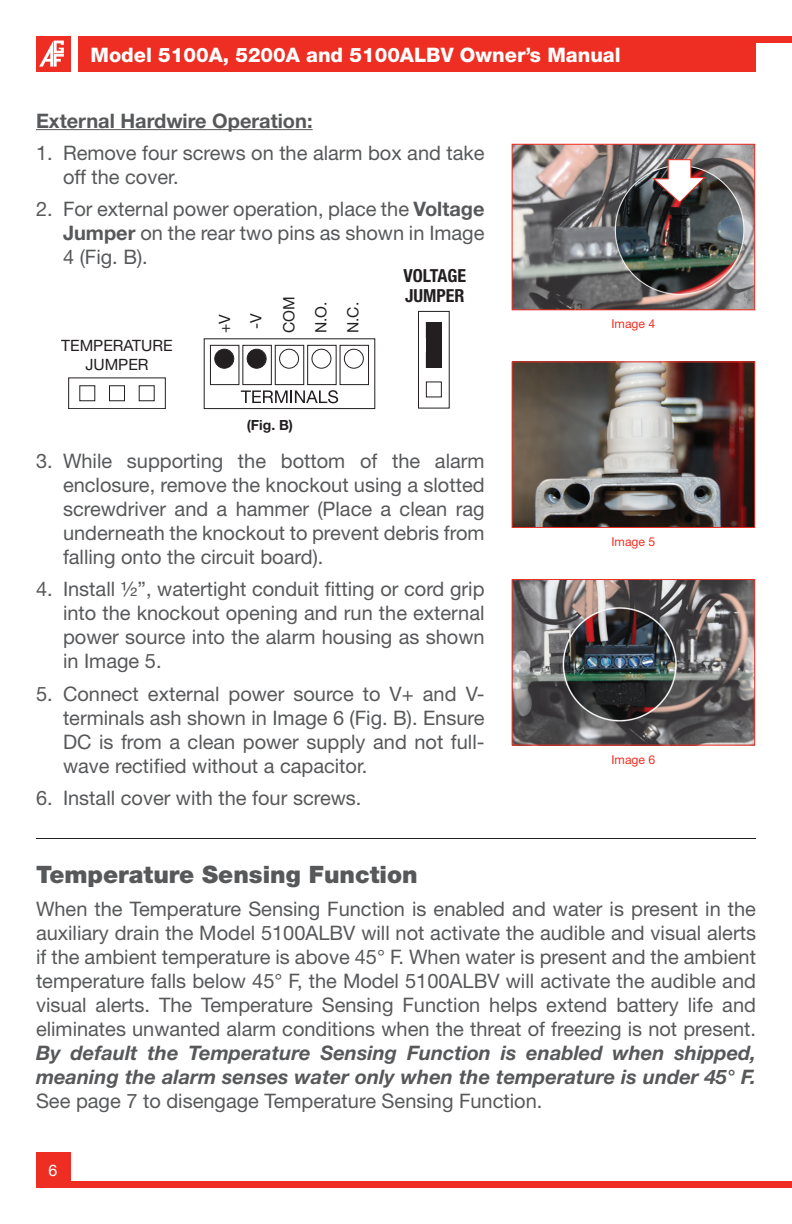
<style>
.page{position:relative;width:792px;height:1224px;background:#fff}
.page>*{position:absolute;margin:0;border:0;box-sizing:border-box;transform-origin:0 0}
.t1{font:900 24px "Helvetica Neue";color:#57585a}
.t2{font:20px/24px "Helvetica Neue";color:#57585a;text-align:justify}
.t3{font:800 20px "Helvetica Neue";color:#fff}
.t4{font:700 20px "Helvetica Neue";color:#57585a}
.t5{font:700 condensed 18px "Helvetica Neue";color:#231f20}
.t6{font:16px "Helvetica Neue";color:#fff}
.t7{font:15.6px/18.8px "Helvetica Neue";color:#231f20}
.t8{font:700 14px "Helvetica Neue";color:#231f20}
.t9{font:12.2px "Helvetica Neue";color:#ee2e22}
.s1{font-weight:700}
.s2{font-weight:700;font-style:italic}
</style>
<div class="page">
<div style="left:36px;top:36px;width:34px;height:36px;background:#ee2e22"></div>
<svg style="left:39px;top:41px;width:25px;height:26px"></svg>
<div style="left:36px;top:1152px;width:34px;height:36px;background:#ee2e22"></div>
<div style="left:79px;top:36px;width:677px;height:36px;background:#ee2e22"></div>
<div style="left:756px;top:36px;width:36px;height:6px;background:#ee2e22"></div>
<div style="left:53px;top:1182px;width:739px;height:6px;background:#ee2e22"></div>
<hr style="left:36px;top:838px;width:720px;height:1px;background:#231f20">
<hr style="left:36px;top:129px;width:277px;height:1px;background:#57585a">
<img style="left:514px;top:146px;width:239px;height:162px">
<div style="left:512px;top:144px;width:243px;height:166px;border:1px solid #ee2e22"></div>
<img style="left:514px;top:363px;width:239px;height:163px">
<div style="left:512px;top:361px;width:243px;height:167px;border:1px solid #ee2e22"></div>
<img style="left:514px;top:581px;width:239px;height:163px">
<div style="left:512px;top:579px;width:243px;height:167px;border:1px solid #ee2e22"></div>
<svg style="left:651px;top:159px;width:56px;height:45px"></svg>
<div style="left:204px;top:339px;width:171px;height:70px;background:#fff;border:1px solid #231f20"></div>
<div style="left:418px;top:311px;width:32px;height:97px;background:#fff;border:1px solid #231f20"></div>
<div style="left:210px;top:345px;width:29px;height:40px;background:#fff;border:1px solid #231f20"></div>
<div style="left:214px;top:349px;width:20px;height:20px;border:1px solid #231f20;border-radius:50%"></div>
<div style="left:243px;top:345px;width:29px;height:40px;background:#fff;border:1px solid #231f20"></div>
<div style="left:247px;top:349px;width:19px;height:20px;border:1px solid #231f20;border-radius:50%"></div>
<div style="left:275px;top:345px;width:29px;height:40px;background:#fff;border:1px solid #231f20"></div>
<div style="left:279px;top:349px;width:20px;height:20px;border:1px solid #231f20;border-radius:50%"></div>
<div style="left:307px;top:345px;width:29px;height:40px;background:#fff;border:1px solid #231f20"></div>
<div style="left:312px;top:349px;width:19px;height:20px;border:1px solid #231f20;border-radius:50%"></div>
<div style="left:340px;top:345px;width:29px;height:40px;background:#fff;border:1px solid #231f20"></div>
<div style="left:344px;top:349px;width:20px;height:20px;border:1px solid #231f20;border-radius:50%"></div>
<svg style="left:241px;top:390px;width:97px;height:13px"></svg>
<div style="left:426px;top:352px;width:16px;height:16px;background:#231f20"></div>
<div style="left:426px;top:382px;width:16px;height:15px;background:#fff;border:1px solid #231f20"></div>
<div style="left:68px;top:378px;width:98px;height:31px;border:1px solid #231f20"></div>
<div style="left:80px;top:385px;width:15px;height:16px;background:#fff;border:1px solid #231f20"></div>
<div style="left:109px;top:385px;width:16px;height:16px;background:#fff;border:1px solid #231f20"></div>
<div style="left:139px;top:385px;width:16px;height:16px;background:#fff;border:1px solid #231f20"></div>
<div style="left:426px;top:322px;width:16px;height:45px;background:#231f20"></div>
<div style="left:215px;top:349px;width:19px;height:19px;background:#231f20;border-radius:50%"></div>
<div style="left:247px;top:349px;width:19px;height:19px;background:#231f20;border-radius:50%"></div>
<p class="t3" style="left:91px;top:42px;width:532px">Model 5100A, 5200A and 5100ALBV Owner’s Manual</p>
<p class="t4" style="left:36px;top:108px;width:278px">External Hardwire Operation:</p>
<p class="t2" style="left:63px;top:141px;width:423px;text-indent:-27px">1. Remove four screws on the alarm box and take off the cover.</p>
<p class="t2" style="left:63px;top:197px;width:423px;text-indent:-27px">2. For external power operation, place the <span class="s1">Voltage Jumper</span> on the rear two pins as shown in Image 4 (Fig. B).</p>
<p class="t5" style="left:404px;top:265px;width:64px">VOLTAGE</p>
<p class="t5" style="left:405px;top:285px;width:61px">JUMPER</p>
<p class="t7" style="left:400px;top:268px;width:69px">VOLTAGE<br>JUMPER</p>
<p class="t7" style="left:279px;top:333px;width:38px;rotate:-90deg">COM</p>
<p class="t7" style="left:305px;top:333px;width:33px;line-height:32px;rotate:-90deg">N.O.<br>N.C.</p>
<p class="t7" style="left:209px;top:333px;width:21px;line-height:31.2px;rotate:-90deg">+V -V</p>
<p class="t7" style="left:61px;top:336px;width:113px;text-align:center">TEMPERATURE<br>JUMPER</p>
<p class="t8" style="left:247px;top:416px;width:48px">(Fig. B)</p>
<p class="t2" style="left:63px;top:449px;width:423px;text-indent:-27px">3. While supporting the bottom of the alarm enclosure, remove the knockout using a slotted screwdriver and a hammer (Place a clean rag underneath the knockout to prevent debris from falling onto the circuit board).</p>
<p class="t2" style="left:63px;top:577px;width:423px;text-indent:-27px">4. Install ½”, watertight conduit fitting or cord grip into the knockout opening and run the external power source into the alarm housing as shown in Image 5.</p>
<p class="t2" style="left:63px;top:681px;width:423px;text-indent:-27px">5. Connect external power source to V+ and V&shy;terminals ash shown in Image 6 (Fig. B). Ensure DC is from a clean power supply and not full&shy;wave rectified without a capacitor.</p>
<p class="t2" style="left:36px;top:786px;width:327px">6. Install cover with the four screws.</p>
<p class="t9" style="left:611px;top:316px;width:45px">Image 4</p>
<p class="t9" style="left:611px;top:534px;width:45px">Image 5</p>
<p class="t9" style="left:611px;top:752px;width:45px">Image 6</p>
<p class="t1" style="left:36px;top:860px;width:383px">Temperature Sensing Function</p>
<p class="t2" style="left:36px;top:897px;width:722px">When the Temperature Sensing Function is enabled and water is present in the auxiliary drain the Model 5100ALBV will not activate the audible and visual alerts if the ambient temperature is above 45° F. When water is present and the ambient temperature falls below 45° F, the Model 5100ALBV will activate the audible and visual alerts. The Temperature Sensing Function helps extend battery life and eliminates unwanted alarm conditions when the threat of freezing is not present.<br><span class="s2">By default the Temperature Sensing Function is enabled when shipped, meaning the alarm senses water only when the temperature is under 45° F.<br></span>See page 7 to disengage Temperature Sensing Function.</p>
<p class="t6" style="left:49px;top:1161px;width:10px">6</p>
</div>
